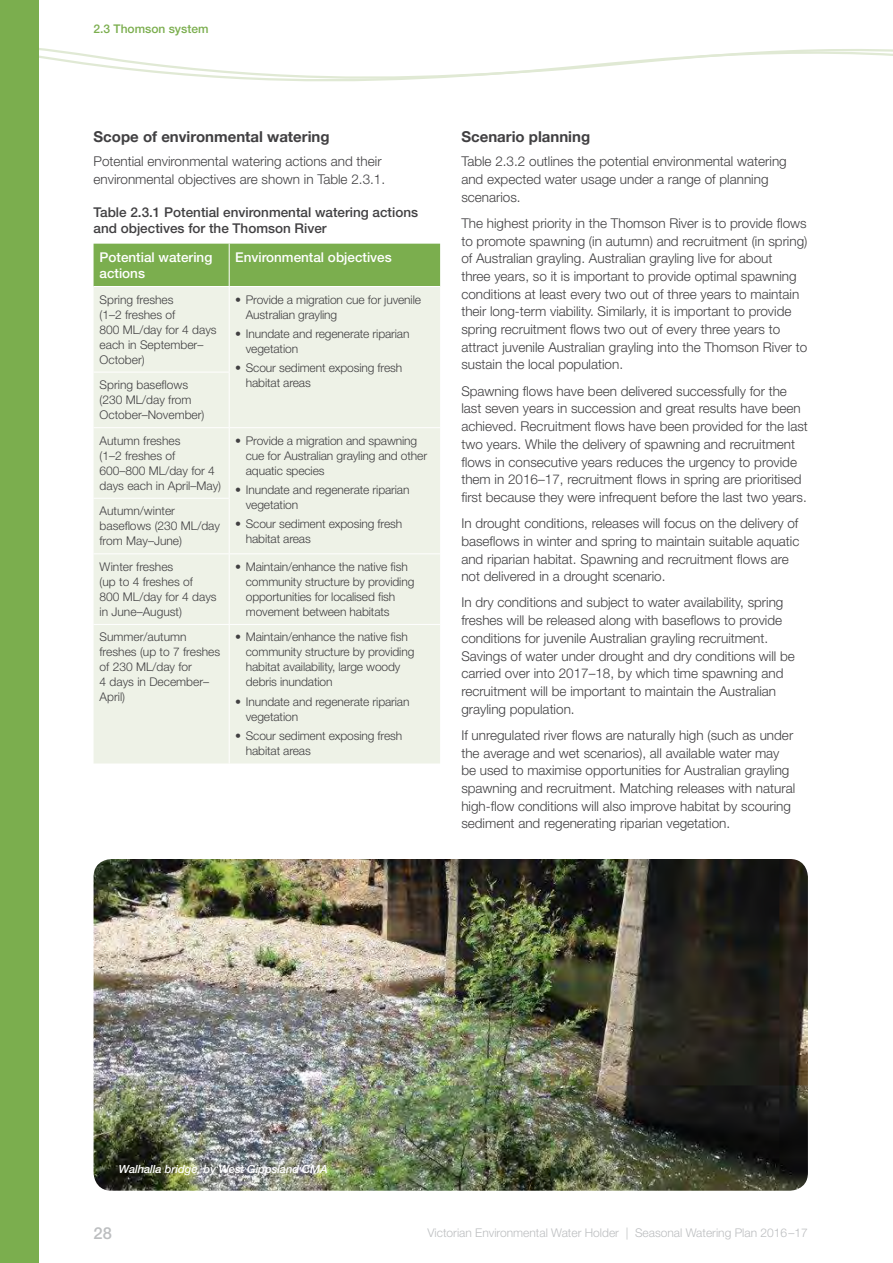
<style>
.page{position:relative;width:893px;height:1263px;background:#fff}
.page>*{position:absolute;margin:0;border:0;box-sizing:border-box;transform-origin:0 0}
.t1{font:500 16.5px "Helvetica Neue LT Std";color:#bcbec0}
.t2{font:700 15px "Helvetica Neue";color:#414042}
.t3{font:300 13.5px/17.7px "Helvetica Neue LT Std";color:#414042}
.t4{font:500 13.5px/16.2px "Helvetica Neue LT Std";color:#414042}
.t5{font:500 13.5px/16.2px "Helvetica Neue LT Std";color:#fff}
.t6{font:300 12px/15px "Helvetica Neue LT Std";letter-spacing:-.01em;color:#414042}
.t7{font:300 12px "Helvetica Neue LT Std";color:#bcbec0}
.t8{font:500 12px "Helvetica Neue LT Std";color:#7bae4e}
.t9{font:italic 500 11.25px "Helvetica Neue";letter-spacing:-.01em;color:#fff}
</style>
<div class="page">
<svg style="left:38px;top:43px;width:855px;height:58px"></svg>
<div style="left:0;top:0;width:38px;height:1263px;background:#7bae4e"></div>
<div style="left:94px;top:244px;width:346px;height:42px;background:#7bae4e"></div>
<div style="left:94px;top:287px;width:346px;height:476px;background:#eef2e7"></div>
<hr style="left:229px;top:244px;width:1px;height:42px;background:#fff">
<hr style="left:229px;top:287px;width:1px;height:85px;background:#fff">
<hr style="left:94px;top:372px;width:136px;height:1px;background:#fff">
<hr style="left:229px;top:372px;width:1px;height:55px;background:#fff">
<hr style="left:94px;top:427px;width:135px;height:1px;background:#fff">
<hr style="left:229px;top:427px;width:211px;height:1px;background:#fff">
<hr style="left:229px;top:428px;width:1px;height:70px;background:#fff">
<hr style="left:94px;top:498px;width:136px;height:1px;background:#fff">
<hr style="left:229px;top:499px;width:1px;height:54px;background:#fff">
<hr style="left:94px;top:553px;width:135px;height:1px;background:#fff">
<hr style="left:229px;top:553px;width:211px;height:1px;background:#fff">
<hr style="left:229px;top:554px;width:1px;height:70px;background:#fff">
<hr style="left:94px;top:624px;width:135px;height:1px;background:#fff">
<hr style="left:229px;top:624px;width:211px;height:1px;background:#fff">
<hr style="left:229px;top:625px;width:1px;height:138px;background:#fff">
<img style="left:94px;top:859px;width:714px;height:332px">
<p class="t8" style="left:94px;top:21px;width:116px">2.3 Thomson system</p>
<p class="t2" style="left:94px;top:125px;width:238px">Scope of environmental watering</p>
<p class="t3" style="left:94px;top:152px;width:293px">Potential environmental watering actions and their environmental objectives are shown in Table 2.3.1.</p>
<p class="t4" style="left:94px;top:204px;width:326px">Table 2.3.1 Potential environmental watering actions and objectives for the Thomson River</p>
<p class="t5" style="left:100px;top:249px;width:114px">Potential watering actions</p>
<p class="t5" style="left:235px;top:249px;width:158px">Environmental objectives</p>
<p class="t6" style="left:100px;top:292px;width:119px">Spring freshes<br>(1–2 freshes of<br>800 ML/day for 4 days each in September–<br>October)</p>
<p class="t6" style="left:246px;top:292px;width:177px;text-indent:-11px">• Provide a migration cue for juvenile<br>Australian grayling</p>
<p class="t6" style="left:246px;top:326px;width:165px;text-indent:-11px">• Inundate and regenerate riparian vegetation</p>
<p class="t6" style="left:235px;top:360px;width:169px">• Scour sediment exposing fresh</p>
<p class="t6" style="left:100px;top:377px;width:90px">Spring baseflows</p>
<p class="t6" style="left:246px;top:375px;width:67px">habitat areas</p>
<p class="t6" style="left:100px;top:392px;width:106px">(230 ML/day from<br>October–November)</p>
<p class="t6" style="left:100px;top:433px;width:123px">Autumn freshes<br>(1–2 freshes of<br>600–800 ML/day for 4 days each in April–May)</p>
<p class="t6" style="left:246px;top:433px;width:183px;text-indent:-11px">• Provide a migration and spawning cue for Australian grayling and other aquatic species</p>
<p class="t6" style="left:246px;top:482px;width:165px;text-indent:-11px">• Inundate and regenerate riparian vegetation</p>
<p class="t6" style="left:246px;top:516px;width:158px;text-indent:-11px">• Scour sediment exposing fresh habitat areas</p>
<p class="t6" style="left:100px;top:503px;width:122px">Autumn/winter baseflows (230 ML/day from May–June)</p>
<p class="t6" style="left:100px;top:559px;width:119px">Winter freshes<br>(up to 4 freshes of<br>800 ML/day for 4 days in June–August)</p>
<p class="t6" style="left:246px;top:559px;width:170px;text-indent:-11px">• Maintain/enhance the native fish community structure by providing opportunities for localised fish movement between habitats</p>
<p class="t6" style="left:100px;top:629px;width:122px">Summer/autumn freshes (up to 7 freshes of 230 ML/day for<br>4 days in December–<br>April)</p>
<p class="t6" style="left:246px;top:629px;width:170px;text-indent:-11px">• Maintain/enhance the native fish community structure by providing habitat availability, large woody debris inundation</p>
<p class="t6" style="left:246px;top:694px;width:165px;text-indent:-11px">• Inundate and regenerate riparian vegetation</p>
<p class="t6" style="left:246px;top:728px;width:158px;text-indent:-11px">• Scour sediment exposing fresh habitat areas</p>
<p class="t2" style="left:461px;top:125px;width:130px">Scenario planning</p>
<p class="t3" style="left:461px;top:152px;width:327px">Table 2.3.2 outlines the potential environmental watering and expected water usage under a range of planning scenarios.</p>
<p class="t3" style="left:461px;top:214px;width:348px">The highest priority in the Thomson River is to provide flows to promote spawning (in autumn) and recruitment (in spring) of Australian grayling. Australian grayling live for about<br>three years, so it is important to provide optimal spawning conditions at least every two out of three years to maintain their long-term viability. Similarly, it is important to provide spring recruitment flows two out of every three years to attract juvenile Australian grayling into the Thomson River to sustain the local population.</p>
<p class="t3" style="left:461px;top:382px;width:348px">Spawning flows have been delivered successfully for the last seven years in succession and great results have been achieved. Recruitment flows have been provided for the last two years. While the delivery of spawning and recruitment flows in consecutive years reduces the urgency to provide them in 2016–17, recruitment flows in spring are prioritised first because they were infrequent before the last two years.</p>
<p class="t3" style="left:461px;top:514px;width:340px">In drought conditions, releases will focus on the delivery of baseflows in winter and spring to maintain suitable aquatic and riparian habitat. Spawning and recruitment flows are not delivered in a drought scenario.</p>
<p class="t3" style="left:461px;top:593px;width:335px">In dry conditions and subject to water availability, spring freshes will be released along with baseflows to provide conditions for juvenile Australian grayling recruitment.<br>Savings of water under drought and dry conditions will be carried over into 2017–18, by which time spawning and recruitment will be important to maintain the Australian grayling population.</p>
<p class="t3" style="left:461px;top:726px;width:335px">If unregulated river flows are naturally high (such as under the average and wet scenarios), all available water may be used to maximise opportunities for Australian grayling spawning and recruitment. Matching releases with natural high-flow conditions will also improve habitat by scouring sediment and regenerating riparian vegetation.</p>
<p class="t9" style="left:119px;top:1162px;width:210px">Walhalla bridge, by West Gippsland CMA</p>
<p class="t1" style="left:94px;top:1223px;width:20px">28</p>
<p class="t7" style="left:427px;top:1225px;width:382px">Victorian Environmental Water Holder | Seasonal Watering Plan 2016–17</p>
</div>
